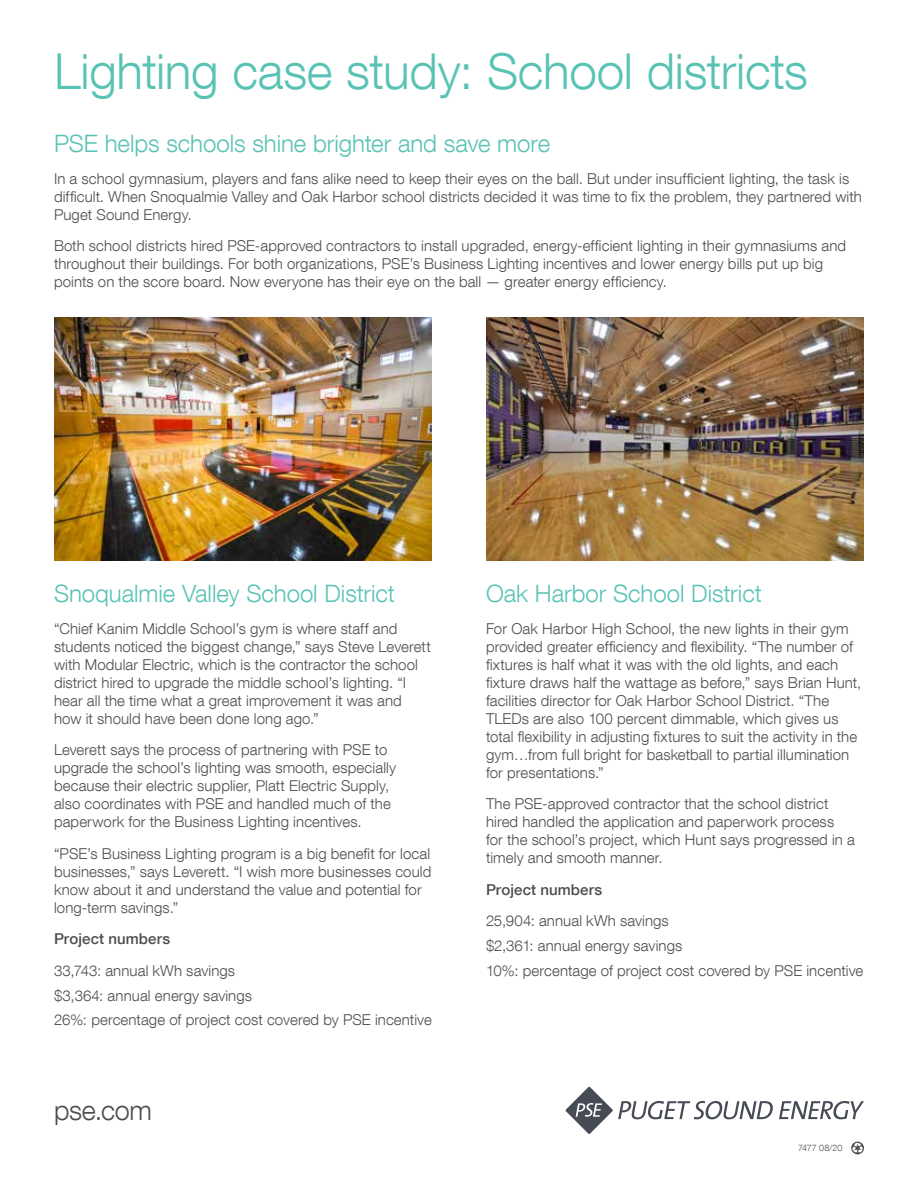
<style>
.page{position:relative;width:918px;height:1188px;background:#fff}
.page>*{position:absolute;margin:0;border:0;box-sizing:border-box;transform-origin:0 0}
.t1{font:300 49.5px "Helvetica Neue LT Com";letter-spacing:-.005em;color:#58c3b4}
.t2{font:300 27px "Helvetica Neue LT Com";letter-spacing:-.015em;color:#4d4d4f}
.t3{font:300 24px "Helvetica Neue LT Com";color:#58c3b4}
.t4{font:300 15px/18px "Helvetica Neue LT Com";letter-spacing:.005em;color:#4d4d4f}
.t5{font:500 15px "Helvetica Neue LT Com";letter-spacing:.01em;color:#4d4d4f}
.t6{font:300 9px "Helvetica Neue LT Com";color:#4d4d4f}
</style>
<div class="page">
<svg style="left:779px;top:1101px;width:85px;height:18px"></svg>
<svg style="left:565px;top:1087px;width:208px;height:47px"></svg>
<img style="left:54px;top:317px;width:378px;height:243px">
<img style="left:486px;top:317px;width:378px;height:243px">
<svg style="left:851px;top:1142px;width:13px;height:12px"></svg>
<h1 class="t1" style="left:54px;top:41px;width:755px">Lighting case study: School districts</h1>
<h3 class="t3" style="left:54px;top:129px;width:498px">PSE helps schools shine brighter and save more</h3>
<p class="t4" style="left:54px;top:169px;width:810px">In a school gymnasium, players and fans alike need to keep their eyes on the ball. But under insufficient lighting, the task is difficult. When Snoqualmie Valley and Oak Harbor school districts decided it was time to fix the problem, they partnered with<br>Puget Sound Energy.</p>
<p class="t4" style="left:54px;top:236px;width:794px">Both school districts hired PSE-approved contractors to install upgraded, energy-efficient lighting in their gymnasiums and throughout their buildings. For both organizations, PSE’s Business Lighting incentives and lower energy bills put up big points on the score board. Now everyone has their eye on the ball — greater energy efficiency.</p>
<h3 class="t3" style="left:54px;top:579px;width:343px">Snoqualmie Valley School District</h3>
<p class="t4" style="left:54px;top:619px;width:378px">“Chief Kanim Middle School’s gym is where staff and students noticed the biggest change,” says Steve Leverett with Modular Electric, which is the contractor the school district hired to upgrade the middle school’s lighting. “I hear all the time what a great improvement it was and how it should have been done long ago.”</p>
<p class="t4" style="left:54px;top:741px;width:344px">Leverett says the process of partnering with PSE to upgrade the school’s lighting was smooth, especially because their electric supplier, Platt Electric Supply, also coordinates with PSE and handled much of the paperwork for the Business Lighting incentives.</p>
<p class="t4" style="left:54px;top:844px;width:379px">“PSE’s Business Lighting program is a big benefit for local businesses,” says Leverett. “I wish more businesses could know about it and understand the value and potential for long-term savings.”</p>
<p class="t5" style="left:54px;top:930px;width:118px">Project numbers</p>
<p class="t4" style="left:54px;top:958px;width:379px;line-height:24.8px">33,743: annual kWh savings<br>$3,364: annual energy savings<br>26%: percentage of project cost covered by PSE incentive</p>
<h2 class="t2" style="left:54px;top:1094px;width:100px">pse.com</h2>
<h3 class="t3" style="left:486px;top:579px;width:277px">Oak Harbor School District</h3>
<p class="t4" style="left:486px;top:619px;width:377px">For Oak Harbor High School, the new lights in their gym provided greater efficiency and flexibility. “The number of fixtures is half what it was with the old lights, and each fixture draws half the wattage as before,” says Brian Hunt, facilities director for Oak Harbor School District. “The TLEDs are also 100 percent dimmable, which gives us total flexibility in adjusting fixtures to suit the activity in the gym…from full bright for basketball to partial illumination for presentations.”</p>
<p class="t4" style="left:486px;top:795px;width:370px">The PSE-approved contractor that the school district hired handled the application and paperwork process for the school’s project, which Hunt says progressed in a timely and smooth manner.</p>
<p class="t5" style="left:486px;top:881px;width:118px">Project numbers</p>
<p class="t4" style="left:486px;top:908px;width:379px;line-height:24.8px">25,904: annual kWh savings<br>$2,361: annual energy savings<br>10%: percentage of project cost covered by PSE incentive</p>
<p class="t6" style="left:798px;top:1143px;width:46px">7477 08/20</p>
</div>
